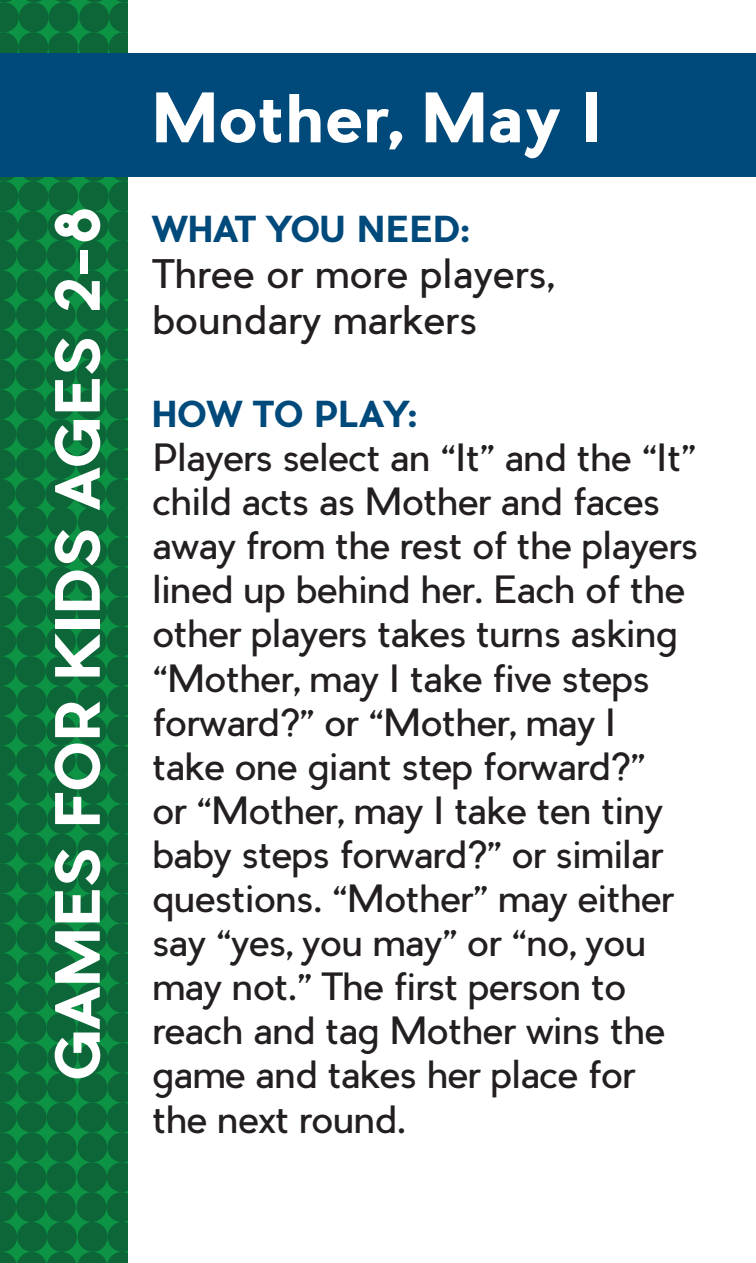
<style>
.page{position:relative;width:756px;height:1263px;background:#fff}
.page>*{position:absolute;margin:0;border:0;box-sizing:border-box;transform-origin:0 0}
.t1{font:700 66.5px "Pier Sans";color:#fff}
.t2{font:700 59.5px "Pier Sans";color:#fff}
.t3{font:38.5px/46.2px "Pier Sans";color:#231f20}
.t4{font:36.75px/44.1px "Pier Sans";letter-spacing:-.02em;color:#231f20}
.t5{font:700 35px "Pier Sans";color:#00497b}
</style>
<div class="page">
<div style="left:0;top:53px;width:756px;height:124px;background:#00497b"></div>
<svg style="left:0;top:0;width:127px;height:1263px;background:#0a6b40"></svg>
<h1 class="t1" style="left:152px;top:75px;width:452px">Mother, May I</h1>
<h2 class="t2" style="left:40px;top:1080px;width:873px;rotate:-90deg">GAMES FOR KIDS AGES 2-8</h2>
<p class="t5" style="left:152px;top:207px;width:319px">WHAT YOU NEED:</p>
<p class="t3" style="left:152px;top:251px;width:403px">Three or more players, boundary markers</p>
<p class="t5" style="left:152px;top:392px;width:266px">HOW TO PLAY:</p>
<p class="t4" style="left:152px;top:436px;width:547px">Players select an “It” and the “It” child acts as Mother and faces away from the rest of the players lined up behind her. Each of the other players takes turns asking “Mother, may I take five steps forward?” or “Mother, may I take one giant step forward?”<br>or “Mother, may I take ten tiny baby steps forward?” or similar questions. “Mother” may either say “yes, you may” or “no, you may not.” The first person to reach and tag Mother wins the game and takes her place for the next round.</p>
</div>
